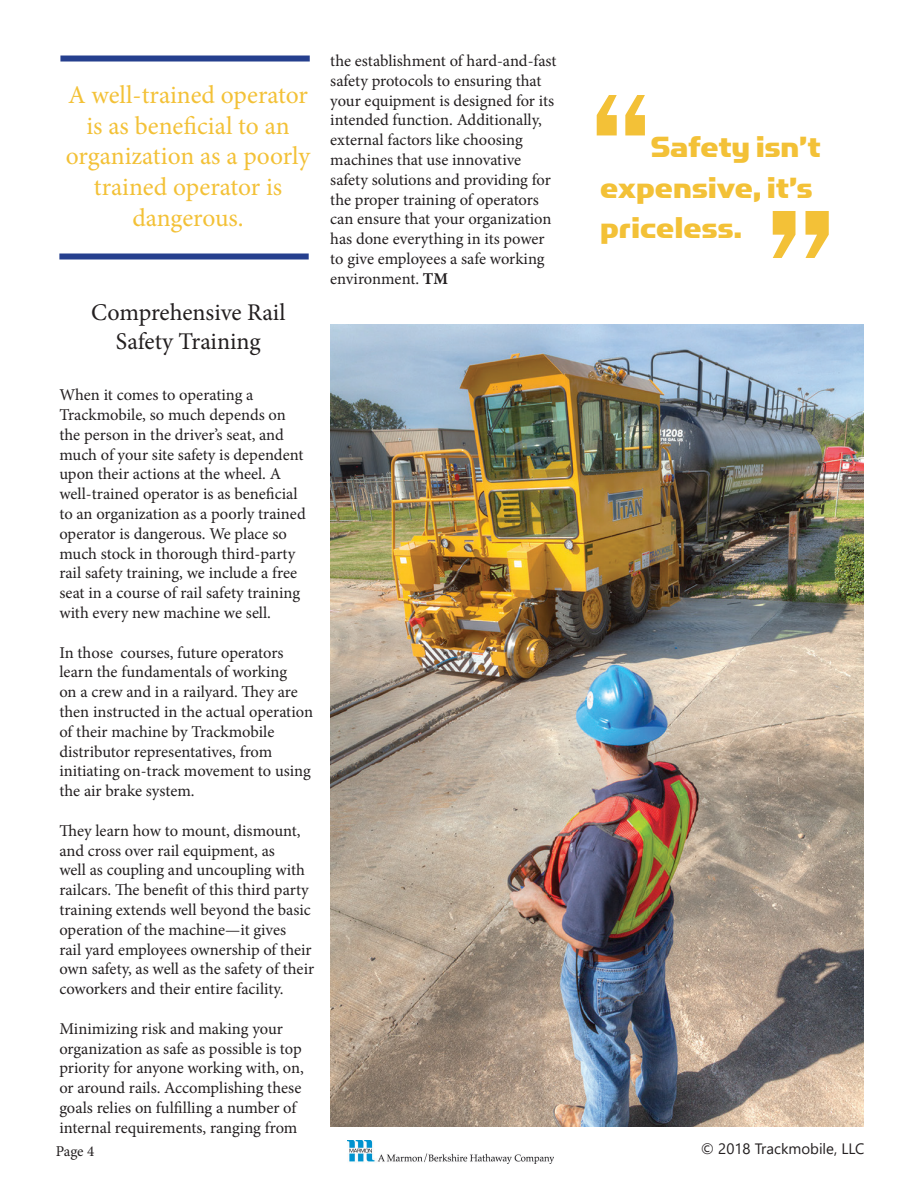
<style>
.page{position:relative;width:918px;height:1188px;background:#fff}
.page>*{position:absolute;margin:0;border:0;box-sizing:border-box;transform-origin:0 0}
.t1{font:600 172.5px "Franklin Gothic";color:#f3c137}
.t2{font:600 148.5px "Franklin Gothic";color:#f3c137}
.t3{font:33px/39.6px "Simian Display Chimpanzee";color:#f3c137}
.t4{font:25.5px/30.6px "Minion Pro";letter-spacing:-.005em;color:#f3c137;text-align:center}
.t5{font:24px/28.8px "Minion Pro";letter-spacing:-.005em;color:#231f20;text-align:center}
.t6{font:16.5px/19.8px "Minion Pro";letter-spacing:-.005em;color:#231f20}
.t7{font:15px "Segoe UI";color:#231f20}
.t8{font:15px "Minion Pro";color:#231f20}
.s1{font-weight:700}
</style>
<div class="page">
<div style="left:59px;top:254px;width:250px;height:6px;background:#253f8e"></div>
<div style="left:60px;top:56px;width:250px;height:6px;background:#253f8e"></div>
<img style="left:330px;top:324px;width:534px;height:802px">
<img style="left:347px;top:1140px;width:206px;height:23px">
<h3 class="t4" style="left:66px;top:80px;width:246px">A well-trained operator is as beneficial to an organization as a poorly trained operator is dangerous.</h3>
<h3 class="t5" style="left:91px;top:298px;width:196px">Comprehensive Rail<br>Safety Training</h3>
<p class="t6" style="left:59px;top:385px;width:248px">When it comes to operating a Trackmobile, so much depends on the person in the driver’s seat, and much of your site safety is dependent upon their actions at the wheel. A well-trained operator is as beneficial to an organization as a poorly trained operator is dangerous. We place so much stock in thorough third-party rail safety training, we include a free seat in a course of rail safety training with every new machine we sell.</p>
<p class="t6" style="left:59px;top:643px;width:255px">In those courses, future operators learn the fundamentals of working<br>on a crew and in a railyard. They are then instructed in the actual operation of their machine by Trackmobile distributor representatives, from initiating on-track movement to using the air brake system.</p>
<p class="t6" style="left:59px;top:821px;width:256px">They learn how to mount, dismount, and cross over rail equipment, as<br>well as coupling and uncoupling with railcars. The benefit of this third party training extends well beyond the basic operation of the machine—it gives<br>rail yard employees ownership of their own safety, as well as the safety of their coworkers and their entire facility.</p>
<p class="t6" style="left:59px;top:1019px;width:246px">Minimizing risk and making your organization as safe as possible is top priority for anyone working with, on, or around rails. Accomplishing these goals relies on fulfilling a number of internal requirements, ranging from</p>
<p class="t8" style="left:56px;top:1141px;width:40px">Page 4</p>
<p class="t6" style="left:330px;top:51px;width:228px">the establishment of hard-and-fast safety protocols to ensuring that your equipment is designed for its intended function. Additionally, external factors like choosing machines that use innovative safety solutions and providing for the proper training of operators can ensure that your organization has done everything in its power to give employees a safe working environment. <span class="s1">TM</span></p>
<h2 class="t2" style="left:588px;top:53px;width:67px">“</h2>
<h3 class="t3" style="left:651px;top:126px;width:172px">Safety isn’t</h3>
<h3 class="t3" style="left:600px;top:168px;width:214px">expensive, it’s priceless.</h3>
<h1 class="t1" style="left:839px;top:307px;width:77px;rotate:-180deg">“</h1>
<p class="t7" style="left:701px;top:1135px;width:165px">© 2018 Trackmobile, LLC</p>
</div>
